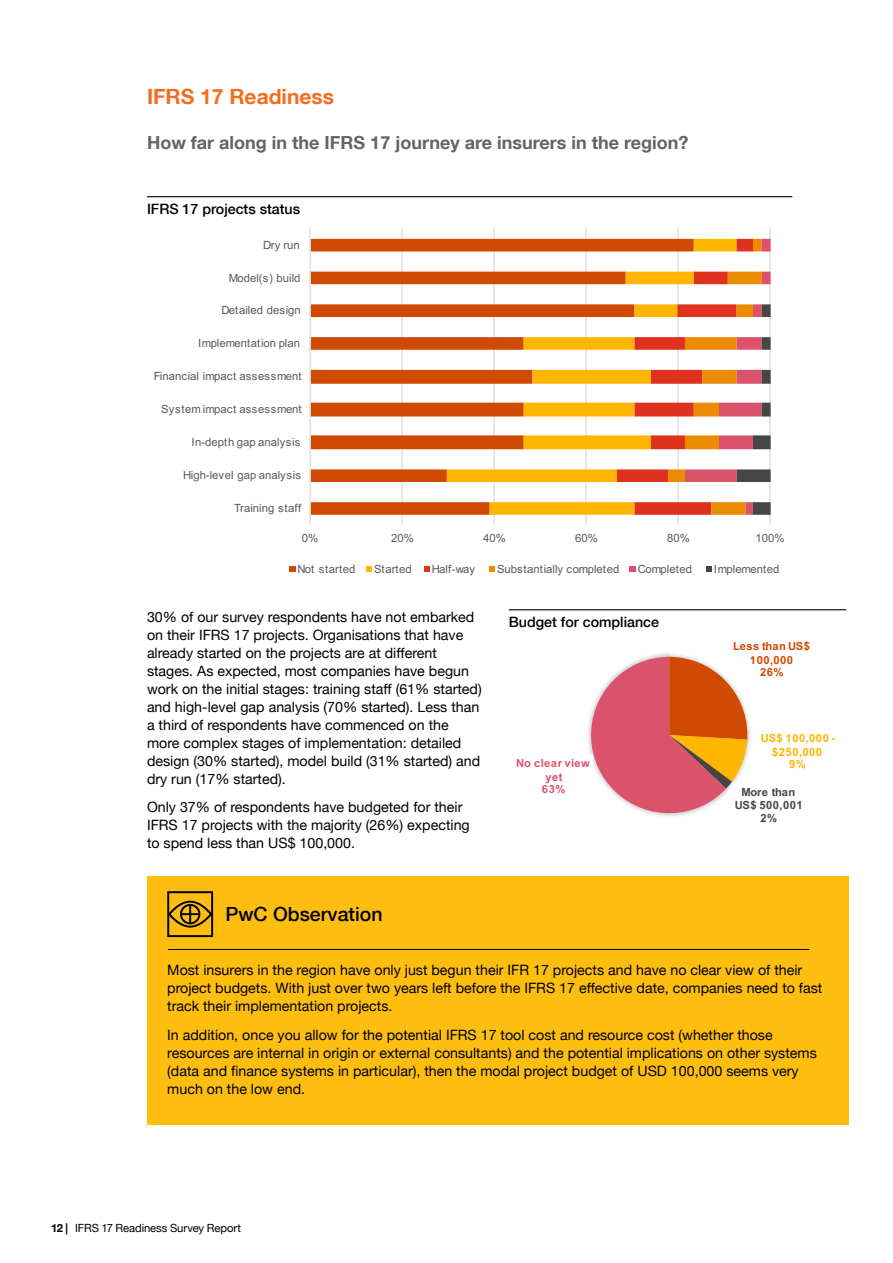
<style>
.page{position:relative;width:893px;height:1263px;background:#fff}
.page>*{position:absolute;margin:0;border:0;box-sizing:border-box;transform-origin:0 0}
.t1{font:700 21px "Helvetica Neue LT Com";color:#f36e21}
.t2{font:500 19.5px "Helvetica Neue LT Com";color:#000}
.t3{font:700 18px "Helvetica Neue LT Com";color:#636466}
.t4{font:14.25px/18px "Helvetica Neue";color:#000}
.t5{font:500 14.25px "Helvetica Neue LT Com";color:#000}
.t6{font:11.4px "Arial";color:#595959}
.t7{font:11.25px "Helvetica Neue";letter-spacing:-.01em;color:#000}
.t8{font:700 11.25px/13.5px "Arial";letter-spacing:.045em;color:#d04a02;text-align:center}
.t9{font:700 11.25px/13.5px "Arial";letter-spacing:.045em;color:#ffb600;text-align:center}
.t10{font:700 11.25px/13.5px "Arial";letter-spacing:.01em;color:#464646;text-align:center}
.t11{font:700 11.25px/13.5px "Arial";letter-spacing:.045em;color:#db536a;text-align:center}
.s1{font-weight:700}
</style>
<div class="page">
<div style="left:147px;top:876px;width:701px;height:249px;background:#febe10"></div>
<svg style="left:167px;top:891px;width:46px;height:46px"></svg>
<hr style="left:168px;top:949px;width:641px;height:1px;background:#000">
<hr style="left:401px;top:228px;width:2px;height:296px;background:#d9d9d9">
<hr style="left:493px;top:228px;width:2px;height:296px;background:#d9d9d9">
<hr style="left:585px;top:228px;width:2px;height:296px;background:#d9d9d9">
<hr style="left:677px;top:228px;width:2px;height:296px;background:#d9d9d9">
<hr style="left:769px;top:228px;width:2px;height:296px;background:#d9d9d9">
<svg style="left:311px;top:239px;width:136px;height:276px"></svg>
<svg style="left:447px;top:239px;width:170px;height:276px"></svg>
<svg style="left:617px;top:239px;width:154px;height:276px"></svg>
<hr style="left:309px;top:228px;width:2px;height:296px;background:#d9d9d9">
<svg style="left:289px;top:566px;width:7px;height:5px"></svg>
<svg style="left:366px;top:566px;width:5px;height:5px"></svg>
<svg style="left:424px;top:566px;width:5px;height:5px"></svg>
<svg style="left:490px;top:566px;width:5px;height:5px"></svg>
<svg style="left:629px;top:566px;width:7px;height:5px"></svg>
<svg style="left:706px;top:566px;width:5px;height:5px"></svg>
<hr style="left:147px;top:196px;width:645px;height:1px;background:#000">
<img style="left:747px;top:727px;width:3px;height:29px">
<img style="left:646px;top:653px;width:43px;height:4px">
<svg style="left:588px;top:657px;width:159px;height:160px"></svg>
<div style="left:729px;top:639px;width:85px;height:41px;background:#fff"></div>
<div style="left:733px;top:783px;width:72px;height:43px;background:#fff"></div>
<div style="left:514px;top:755px;width:79px;height:42px;background:#fff"></div>
<hr style="left:509px;top:609px;width:337px;height:1px;background:#000">
<h1 class="t1" style="left:147px;top:84px;width:189px">IFRS 17 Readiness</h1>
<p class="t3" style="left:147px;top:131px;width:543px">How far along in the IFRS 17 journey are insurers in the region?</p>
<p class="t5" style="left:147px;top:201px;width:155px">IFRS 17 projects status</p>
<p class="t6" style="left:263px;top:237px;width:38px">Dry run</p>
<p class="t6" style="left:229px;top:270px;width:73px">Model(s) build</p>
<p class="t6" style="left:221px;top:303px;width:81px">Detailed design</p>
<p class="t6" style="left:198px;top:335px;width:103px">Implementation plan</p>
<p class="t6" style="left:154px;top:368px;width:150px">Financial impact assessment</p>
<p class="t6" style="left:161px;top:401px;width:142px">System impact assessment</p>
<p class="t6" style="left:191px;top:434px;width:110px">In-depth gap analysis</p>
<p class="t6" style="left:183px;top:467px;width:119px">High-level gap analysis</p>
<p class="t6" style="left:234px;top:500px;width:69px">Training staff</p>
<p class="t6" style="left:302px;top:530px;width:18px">0%</p>
<p class="t6" style="left:391px;top:530px;width:24px">20%</p>
<p class="t6" style="left:483px;top:530px;width:24px">40%</p>
<p class="t6" style="left:575px;top:530px;width:24px">60%</p>
<p class="t6" style="left:667px;top:530px;width:24px">80%</p>
<p class="t6" style="left:755px;top:530px;width:30px">100%</p>
<p class="t6" style="left:297px;top:561px;width:59px">Not started</p>
<p class="t6" style="left:374px;top:561px;width:39px">Started</p>
<p class="t6" style="left:432px;top:561px;width:45px">Half-way</p>
<p class="t6" style="left:497px;top:561px;width:124px">Substantially completed</p>
<p class="t6" style="left:638px;top:561px;width:56px">Completed</p>
<p class="t6" style="left:714px;top:561px;width:67px">Implemented</p>
<p class="t4" style="left:147px;top:608px;width:336px">30% of our survey respondents have not embarked on their IFRS 17 projects. Organisations that have already started on the projects are at different stages. As expected, most companies have begun work on the initial stages: training staff (61% started) and high-level gap analysis (70% started). Less than a third of respondents have commenced on the more complex stages of implementation: detailed design (30% started), model build (31% started) and dry run (17% started).</p>
<p class="t4" style="left:147px;top:799px;width:324px">Only 37% of respondents have budgeted for their<br>IFRS 17 projects with the majority (26%) expecting to spend less than US$ 100,000.</p>
<h2 class="t2" style="left:225px;top:902px;width:159px">PwC Observation</h2>
<p class="t5" style="left:509px;top:614px;width:152px">Budget for compliance</p>
<p class="t11" style="left:516px;top:756px;width:75px">No clear view yet</p>
<p class="t11" style="left:542px;top:782px;width:25px">63%</p>
<p class="t8" style="left:733px;top:639px;width:78px">Less than US$<br>100,000</p>
<p class="t8" style="left:760px;top:665px;width:25px">26%</p>
<p class="t9" style="left:761px;top:731px;width:76px">US$ 100,000 - $250,000</p>
<p class="t9" style="left:789px;top:757px;width:18px">9%</p>
<p class="t10" style="left:735px;top:785px;width:69px">More than<br>US$ 500,001</p>
<p class="t10" style="left:760px;top:811px;width:18px">2%</p>
<p class="t4" style="left:167px;top:962px;width:657px">Most insurers in the region have only just begun their IFR 17 projects and have no clear view of their project budgets. With just over two years left before the IFRS 17 effective date, companies need to fast track their implementation projects.</p>
<p class="t4" style="left:167px;top:1026px;width:651px">In addition, once you allow for the potential IFRS 17 tool cost and resource cost (whether those resources are internal in origin or external consultants) and the potential implications on other systems (data and finance systems in particular), then the modal project budget of USD 100,000 seems very much on the low end.</p>
<p class="t7" style="left:51px;top:1219px;width:191px"><span class="s1">12 |</span> IFRS 17 Readiness Survey Report</p>
</div>
